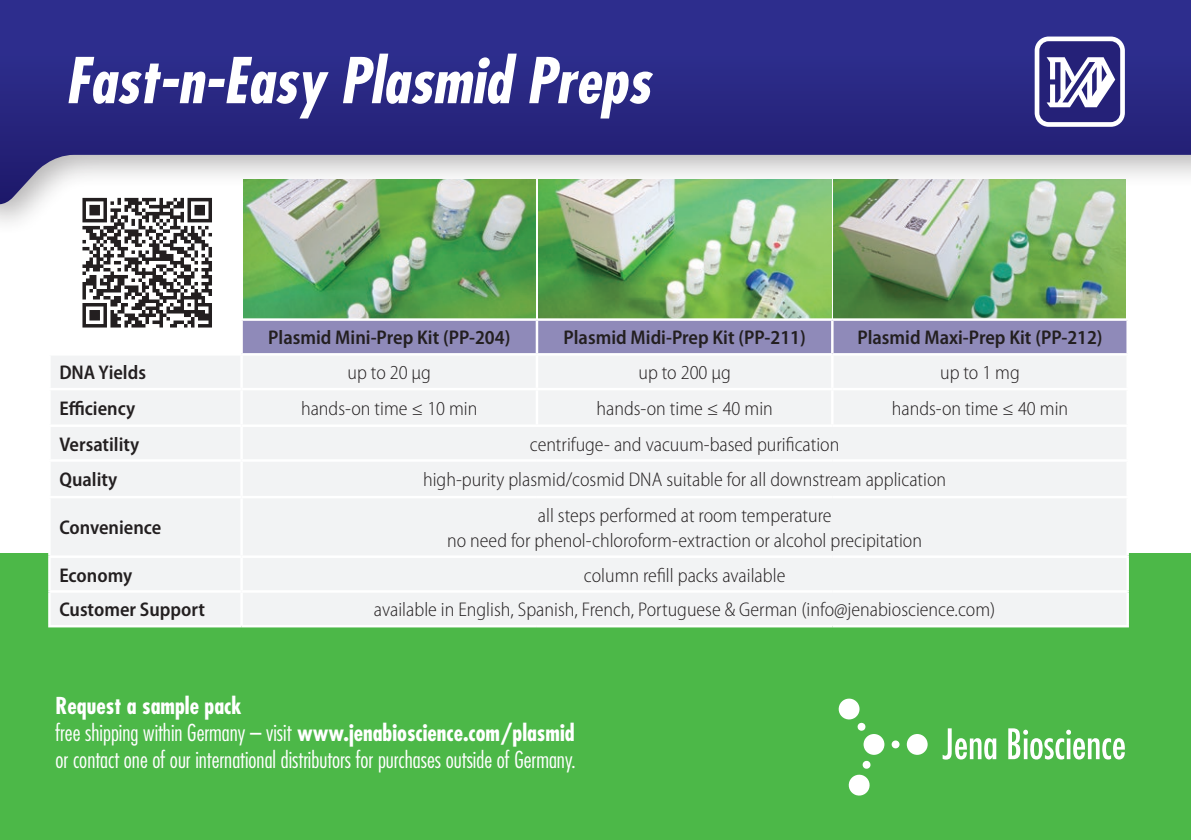
<style>
.page{position:relative;width:1191px;height:840px;background:#fff}
.page>*{position:absolute;margin:0;border:0;box-sizing:border-box;transform-origin:0 0}
.Katalog_Head_Nucleo{font:italic 700 condensed 61.4px "Futura Std";color:#fff}
.t1{font:300 condensed 22.6px/27.2px "Futura Std";color:#fff}
.t2{font:700 condensed 22.6px "Futura Std";color:#fff}
.Table_General_Fliess{font:300 semi-condensed 19.8px/24.8px "Myriad Pro";color:#231f20;text-align:center}
.Table_General_Fliess-2{font:600 semi-condensed 19.8px "Myriad Pro";color:#231f20}
.s1{font-weight:700}
</style>
<div class="page">
<div style="left:0;top:553px;width:1191px;height:286px;background:#4cb848"></div>
<img style="left:243px;top:237px;width:292px;height:81px">
<img style="left:539px;top:237px;width:292px;height:81px">
<img style="left:833px;top:237px;width:292px;height:81px">
<div style="left:243px;top:320px;width:883px;height:33px;background:#8f8ab9"></div>
<div style="left:51px;top:356px;width:1075px;height:268px;background:#f2f3f4"></div>
<hr style="left:536px;top:320px;width:2px;height:33px;background:#fff">
<hr style="left:831px;top:320px;width:2px;height:33px;background:#fff">
<hr style="left:240px;top:355px;width:3px;height:32px;background:#fff">
<hr style="left:536px;top:355px;width:2px;height:32px;background:#fff">
<hr style="left:831px;top:355px;width:2px;height:32px;background:#fff">
<hr style="left:242px;top:387px;width:295px;height:3px;background:#fff">
<hr style="left:240px;top:390px;width:3px;height:34px;background:#fff">
<hr style="left:537px;top:387px;width:295px;height:3px;background:#fff">
<hr style="left:536px;top:390px;width:2px;height:34px;background:#fff">
<hr style="left:832px;top:387px;width:297px;height:3px;background:#fff">
<hr style="left:831px;top:390px;width:2px;height:34px;background:#fff">
<hr style="left:242px;top:424px;width:295px;height:2px;background:#fff">
<hr style="left:240px;top:426px;width:3px;height:33px;background:#fff">
<hr style="left:537px;top:424px;width:295px;height:2px;background:#fff">
<hr style="left:832px;top:424px;width:297px;height:2px;background:#fff">
<hr style="left:242px;top:459px;width:295px;height:2px;background:#fff">
<hr style="left:240px;top:461px;width:3px;height:34px;background:#fff">
<hr style="left:537px;top:459px;width:295px;height:2px;background:#fff">
<hr style="left:832px;top:459px;width:297px;height:2px;background:#fff">
<hr style="left:48px;top:498px;width:3px;height:57px;background:#fff">
<hr style="left:242px;top:495px;width:295px;height:3px;background:#fff">
<hr style="left:240px;top:498px;width:3px;height:57px;background:#fff">
<hr style="left:537px;top:495px;width:295px;height:3px;background:#fff">
<hr style="left:832px;top:495px;width:297px;height:3px;background:#fff">
<hr style="left:1126px;top:498px;width:3px;height:57px;background:#fff">
<hr style="left:48px;top:557px;width:3px;height:33px;background:#fff">
<hr style="left:242px;top:555px;width:295px;height:2px;background:#fff">
<hr style="left:240px;top:557px;width:3px;height:33px;background:#fff">
<hr style="left:537px;top:555px;width:295px;height:2px;background:#fff">
<hr style="left:832px;top:555px;width:297px;height:2px;background:#fff">
<hr style="left:1126px;top:557px;width:3px;height:33px;background:#fff">
<hr style="left:48px;top:592px;width:3px;height:32px;background:#fff">
<hr style="left:242px;top:590px;width:295px;height:2px;background:#fff">
<hr style="left:240px;top:592px;width:3px;height:32px;background:#fff">
<hr style="left:537px;top:590px;width:295px;height:2px;background:#fff">
<hr style="left:832px;top:590px;width:297px;height:2px;background:#fff">
<hr style="left:1126px;top:592px;width:3px;height:32px;background:#fff">
<hr style="left:242px;top:624px;width:295px;height:3px;background:#fff">
<hr style="left:537px;top:624px;width:295px;height:3px;background:#fff">
<hr style="left:832px;top:624px;width:297px;height:3px;background:#fff">
<hr style="left:48px;top:387px;width:194px;height:3px;background:#fff">
<hr style="left:48px;top:424px;width:194px;height:2px;background:#fff">
<hr style="left:48px;top:459px;width:194px;height:2px;background:#fff">
<hr style="left:48px;top:495px;width:194px;height:3px;background:#fff">
<hr style="left:48px;top:555px;width:194px;height:2px;background:#fff">
<hr style="left:48px;top:590px;width:194px;height:2px;background:#fff">
<hr style="left:48px;top:624px;width:194px;height:3px;background:#fff">
<div style="left:0;top:0;width:1191px;height:237px;background:#231f20;opacity:.33"></div>
<svg style="left:0;top:0;width:1191px;height:204px;background:#4f5294"></svg>
<svg style="left:1034px;top:37px;width:90px;height:90px"></svg>
<div style="left:79px;top:194px;width:136px;height:137px;background:#fff"></div>
<svg style="left:82px;top:198px;width:130px;height:129px"></svg>
<svg style="left:942px;top:728px;width:54px;height:31px"></svg>
<svg style="left:1008px;top:728px;width:116px;height:31px"></svg>
<div style="left:906px;top:733px;width:21px;height:21px;background:#fff;border-radius:50%"></div>
<div style="left:863px;top:733px;width:21px;height:21px;background:#fff;border-radius:50%"></div>
<div style="left:891px;top:740px;width:8px;height:8px;background:#fff;border-radius:50%"></div>
<svg style="left:838px;top:698px;width:28px;height:32px"></svg>
<svg style="left:848px;top:760px;width:23px;height:36px"></svg>
<p class="Katalog_Head_Nucleo" style="left:65px;top:42px;width:586px">Fast-n-Easy Plasmid Preps</p>
<p class="Table_General_Fliess-2" style="left:268px;top:325px;width:244px">Plasmid Mini-Prep Kit (PP-204)</p>
<p class="Table_General_Fliess-2" style="left:563px;top:325px;width:244px">Plasmid Midi-Prep Kit (PP-211)</p>
<p class="Table_General_Fliess-2" style="left:857px;top:325px;width:247px">Plasmid Maxi-Prep Kit (PP-212)</p>
<p class="Table_General_Fliess-2" style="left:59px;top:360px;width:88px">DNA Yields</p>
<p class="Table_General_Fliess" style="left:347px;top:360px;width:85px">up to 20 µg</p>
<p class="Table_General_Fliess" style="left:638px;top:360px;width:94px">up to 200 µg</p>
<p class="Table_General_Fliess" style="left:940px;top:360px;width:81px">up to 1 mg</p>
<p class="Table_General_Fliess-2" style="left:59px;top:395px;width:77px">Efficiency</p>
<p class="Table_General_Fliess" style="left:301px;top:395px;width:178px">hands-on time ≤ 10 min</p>
<p class="Table_General_Fliess" style="left:596px;top:395px;width:178px">hands-on time ≤ 40 min</p>
<p class="Table_General_Fliess" style="left:891px;top:395px;width:178px">hands-on time ≤ 40 min</p>
<p class="Table_General_Fliess-2" style="left:59px;top:431px;width:82px">Versatility</p>
<p class="Table_General_Fliess" style="left:530px;top:431px;width:311px">centrifuge- and vacuum-based purification</p>
<p class="Table_General_Fliess-2" style="left:59px;top:467px;width:59px">Quality</p>
<p class="Table_General_Fliess" style="left:423px;top:467px;width:524px">high-purity plasmid/cosmid DNA suitable for all downstream application</p>
<p class="Table_General_Fliess-2" style="left:59px;top:515px;width:104px">Convenience</p>
<p class="Table_General_Fliess" style="left:447px;top:502px;width:476px">all steps performed at room temperature<br>no need for phenol-chloroform-extraction or alcohol precipitation</p>
<p class="Table_General_Fliess-2" style="left:59px;top:562px;width:74px">Economy</p>
<p class="Table_General_Fliess" style="left:584px;top:562px;width:203px">column refill packs available</p>
<p class="Table_General_Fliess-2" style="left:59px;top:597px;width:147px">Customer Support</p>
<p class="Table_General_Fliess" style="left:374px;top:596px;width:623px">available in English, Spanish, French, Portuguese &amp; German (info@jenabioscience.com)</p>
<p class="t2" style="left:56px;top:690px;width:187px">Request a sample pack</p>
<p class="t1" style="left:56px;top:718px;width:522px">free shipping within Germany – visit <span class="s1">www.jenabioscience.com/plasmid </span>or contact one of our international distributors for purchases outside of Germany.</p>
</div>
